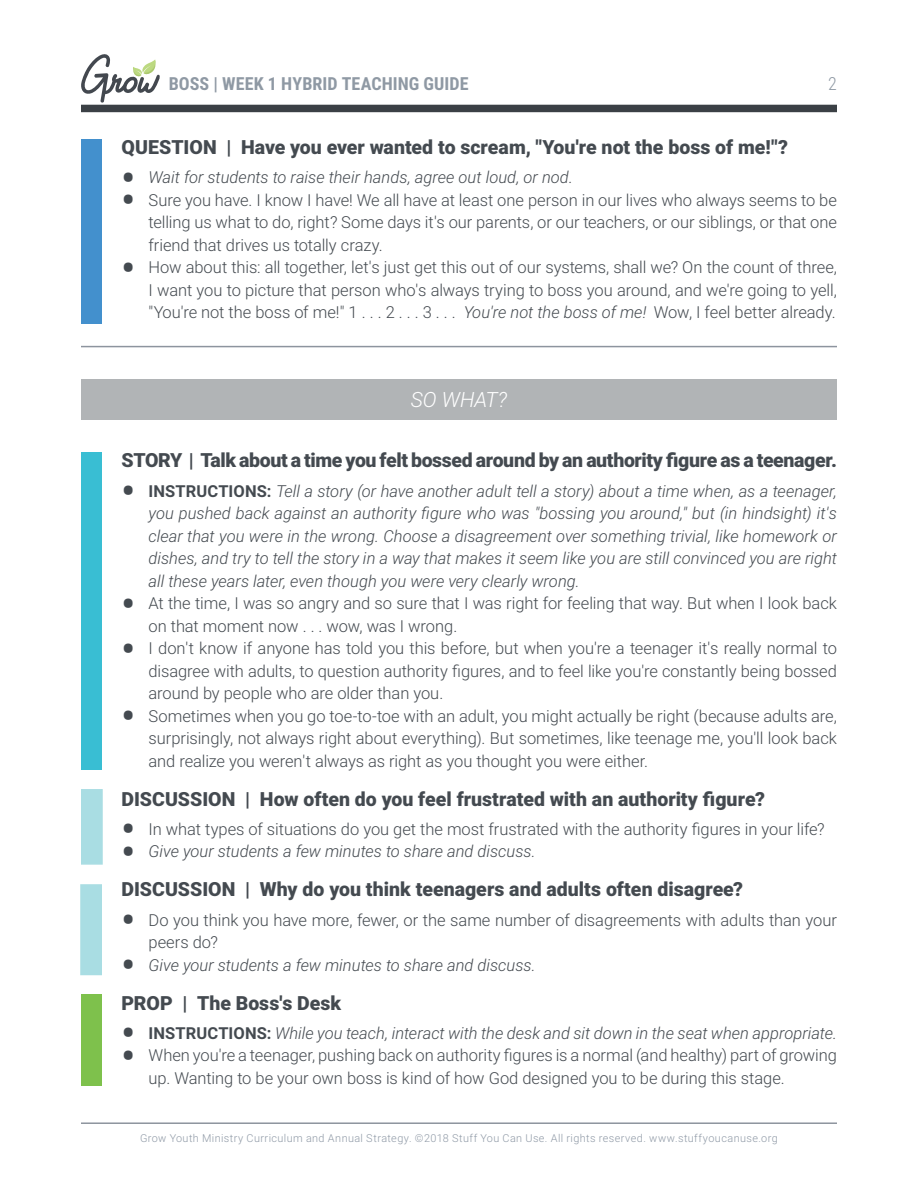
<style>
.page{position:relative;width:918px;height:1188px;background:#fff}
.page>*{position:absolute;margin:0;border:0;box-sizing:border-box;transform-origin:0 0}
.t1{font:italic 300 21px "Roboto";letter-spacing:-.005em;color:#fff}
.t2{font:900 19.5px "Roboto";color:#444a50}
.t3{font:900 19.5px "Roboto";letter-spacing:-.02em;color:#444a50}
.t4{font:700 18px "Roboto Condensed";letter-spacing:.005em;color:#8f99a4}
.t5{font:300 18px "Roboto Condensed";color:#8f99a4}
.t6{font:300 16.5px/22.5px "Roboto";letter-spacing:-.005em;color:#444a50;text-align:justify}
.t7{font:italic 300 16.5px/22.5px "Roboto";color:#444a50;text-align:justify}
.t8{font:300 10.8px "Roboto";letter-spacing:.04em;color:#8f99a6}
.s1{font-family:"Roboto Condensed";font-weight:700;font-style:normal;font-size:37.5px}
.s2{font-family:"Roboto Condensed";font-weight:700;font-size:37.5px}
.s3{font-style:italic}
.s4{font-weight:700;font-style:normal}
</style>
<div class="page">
<hr style="left:81px;top:1122px;width:756px;height:2px;background:#8d949e">
<div style="left:81px;top:105px;width:756px;height:7px;background:#3b4045"></div>
<svg style="left:81px;top:54px;width:79px;height:49px"></svg>
<hr style="left:81px;top:346px;width:756px;height:1px;background:#8d949e">
<div style="left:81px;top:379px;width:756px;height:40px;background:#b1b4b6"></div>
<div style="left:81px;top:452px;width:20px;height:318px;background:#39bed3"></div>
<div style="left:81px;top:995px;width:20px;height:91px;background:#7ec14c"></div>
<div style="left:81px;top:139px;width:20px;height:185px;background:#4390cd"></div>
<div style="left:81px;top:789px;width:22px;height:76px;background:#a9dde3;border:2px solid #a9dde3"></div>
<div style="left:80px;top:884px;width:22px;height:91px;background:#a9dde3;border:2px solid #a9dde3"></div>
<p class="t4" style="left:169px;top:71px;width:301px">BOSS | WEEK 1 HYBRID TEACHING GUIDE</p>
<p class="t5" style="left:828px;top:71px;width:10px">2</p>
<p class="t2" style="left:122px;top:133px;width:668px">QUESTION | Have you ever wanted to scream, "You're not the boss of me!"?</p>
<p class="t7" style="left:122px;top:165px;width:453px"><span class="s1">•</span> Wait for students to raise their hands, agree out loud, or nod.</p>
<p class="t6" style="left:148px;top:188px;width:690px;text-indent:-27px"><span class="s2">•</span> Sure you have. I know I have! We all have at least one person in our lives who always seems to be telling us what to do, right? Some days it's our parents, or our teachers, or our siblings, or that one friend that drives us totally crazy.</p>
<p class="t6" style="left:148px;top:255px;width:690px;text-indent:-27px"><span class="s2">•</span> How about this: all together, let's just get this out of our systems, shall we? On the count of three, I want you to picture that person who's always trying to boss you around, and we're going to yell, "You're not the boss of me!" 1 . . . 2 . . . 3 . . . <span class="s3">You're not the boss of me!</span> Wow, I feel better already.</p>
<p class="t1" style="left:411px;top:385px;width:98px">SO WHAT?</p>
<p class="t3" style="left:122px;top:447px;width:717px">STORY | Talk about a time you felt bossed around by an authority figure as a teenager.</p>
<p class="t7" style="left:148px;top:479px;width:690px;text-indent:-27px"><span class="s1">•</span> <span class="s4">INSTRUCTIONS:</span> Tell a story (or have another adult tell a story) about a time when, as a teenager, you pushed back against an authority figure who was "bossing you around," but (in hindsight) it's clear that you were in the wrong. Choose a disagreement over something trivial, like homework or dishes, and try to tell the story in a way that makes it seem like you are still convinced you are right all these years later, even though you were very clearly wrong.</p>
<p class="t6" style="left:148px;top:591px;width:690px;text-indent:-27px"><span class="s2">•</span> At the time, I was so angry and so sure that I was right for feeling that way. But when I look back on that moment now . . . wow, was I wrong.</p>
<p class="t6" style="left:148px;top:636px;width:690px;text-indent:-27px"><span class="s2">•</span> I don't know if anyone has told you this before, but when you're a teenager it's really normal to disagree with adults, to question authority figures, and to feel like you're constantly being bossed around by people who are older than you.</p>
<p class="t6" style="left:148px;top:704px;width:690px;text-indent:-27px"><span class="s2">•</span> Sometimes when you go toe-to-toe with an adult, you might actually be right (because adults are, surprisingly, not always right about everything). But sometimes, like teenage me, you'll look back and realize you weren't always as right as you thought you were either.</p>
<p class="t2" style="left:122px;top:785px;width:645px">DISCUSSION | How often do you feel frustrated with an authority figure?</p>
<p class="t6" style="left:122px;top:817px;width:705px"><span class="s2">•</span> In what types of situations do you get the most frustrated with the authority figures in your life?</p>
<p class="t7" style="left:122px;top:840px;width:416px"><span class="s1">•</span> Give your students a few minutes to share and discuss.</p>
<p class="t2" style="left:122px;top:876px;width:623px">DISCUSSION | Why do you think teenagers and adults often disagree?</p>
<p class="t6" style="left:148px;top:908px;width:690px;text-indent:-27px"><span class="s2">•</span> Do you think you have more, fewer, or the same number of disagreements with adults than your peers do?</p>
<p class="t7" style="left:122px;top:953px;width:416px"><span class="s1">•</span> Give your students a few minutes to share and discuss.</p>
<p class="t2" style="left:122px;top:989px;width:221px">PROP | The Boss's Desk</p>
<p class="t7" style="left:122px;top:1021px;width:717px"><span class="s1">•</span> <span class="s4">INSTRUCTIONS:</span> While you teach, interact with the desk and sit down in the seat when appropriate.</p>
<p class="t6" style="left:148px;top:1044px;width:690px;text-indent:-27px"><span class="s2">•</span> When you're a teenager, pushing back on authority figures is a normal (and healthy) part of growing up. Wanting to be your own boss is kind of how God designed you to be during this stage.</p>
<p class="t8" style="left:140px;top:1131px;width:639px">Grow Youth Ministry Curriculum and Annual Strategy. ©2018 Stuff You Can Use. All rights reserved. www.stuffyoucanuse.org</p>
</div>
